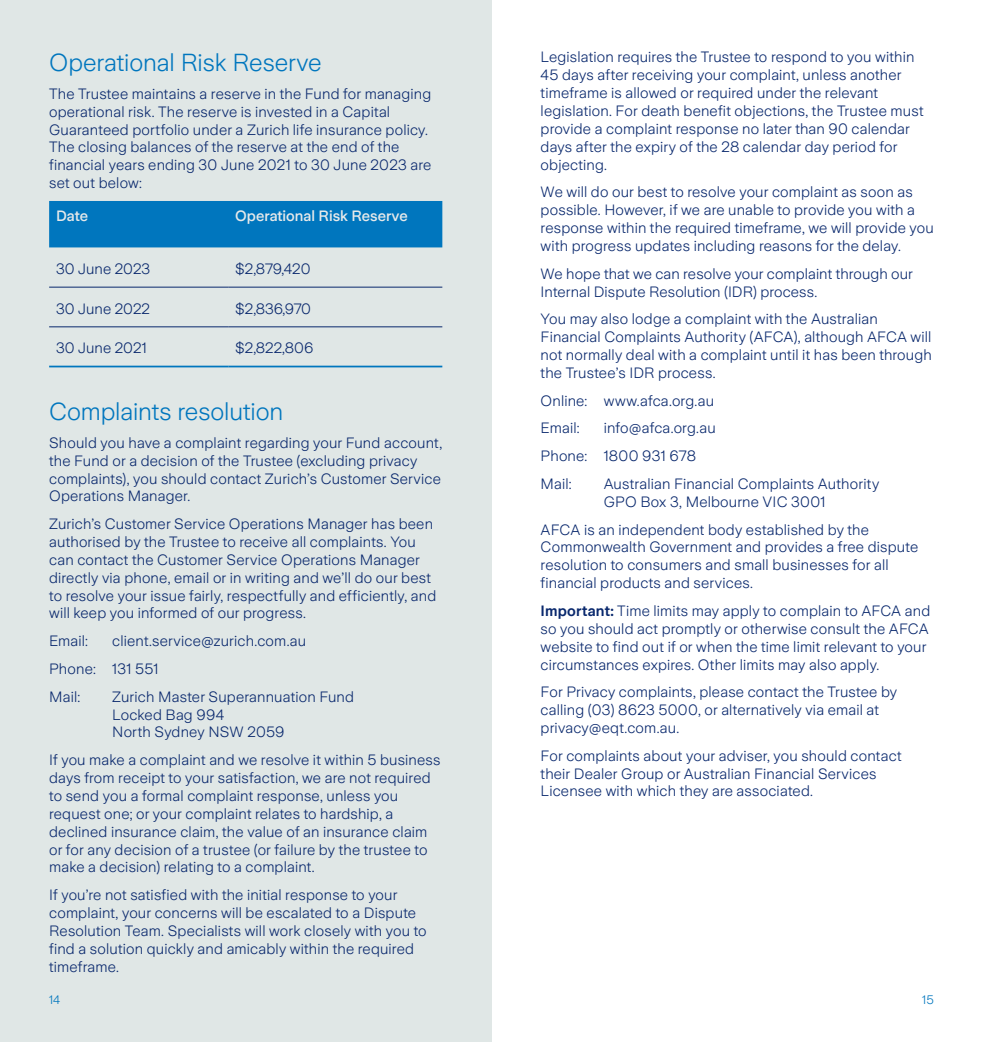
<style>
.page{position:relative;width:983px;height:1042px;background:#fff}
.page>*{position:absolute;margin:0;border:0;box-sizing:border-box;transform-origin:0 0}
.Head_3_14pt{font:300 24.5px "Zurich Sans";letter-spacing:-.005em;color:#0076be}
.Body_DarkBlue_9pt{font:300 14.88px/17.8px "Zurich Sans";letter-spacing:.01em;color:#09286d}
.Table_Head_9pt_ZWhit{font:500 14.88px "Zurich Sans";color:#e6e9ea}
.t1{font:300 12.25px "Zurich Sans";color:#0076be}
.s1{font-weight:600}
</style>
<div class="page">
<div style="left:0;top:0;width:491px;height:1042px;background:#e0e7e6"></div>
<div style="left:49px;top:201px;width:393px;height:46px;background:#0076be"></div>
<hr style="left:49px;top:366px;width:179px;height:1px;background:#0076be">
<hr style="left:228px;top:366px;width:214px;height:1px;background:#0076be">
<hr style="left:49px;top:287px;width:179px;height:1px;background:#09286d">
<hr style="left:228px;top:287px;width:214px;height:1px;background:#09286d">
<hr style="left:49px;top:326px;width:179px;height:1px;background:#09286d">
<hr style="left:228px;top:326px;width:214px;height:1px;background:#09286d">
<p class="Head_3_14pt" style="left:49px;top:49px;width:274px">Operational Risk Reserve</p>
<p class="Body_DarkBlue_9pt" style="left:49px;top:85px;width:383px">The Trustee maintains a reserve in the Fund for managing operational risk. The reserve is invested in a Capital Guaranteed portfolio under a Zurich life insurance policy.<br>The closing balances of the reserve at the end of the financial years ending 30 June 2021 to 30 June 2023 are set out below:</p>
<p class="Table_Head_9pt_ZWhit" style="left:56px;top:208px;width:33px">Date</p>
<p class="Table_Head_9pt_ZWhit" style="left:235px;top:208px;width:174px">Operational Risk Reserve</p>
<p class="Body_DarkBlue_9pt" style="left:56px;top:260px;width:96px">30 June 2023</p>
<p class="Body_DarkBlue_9pt" style="left:235px;top:260px;width:77px">$2,879,420</p>
<p class="Body_DarkBlue_9pt" style="left:56px;top:300px;width:95px">30 June 2022</p>
<p class="Body_DarkBlue_9pt" style="left:235px;top:300px;width:77px">$2,836,970</p>
<p class="Body_DarkBlue_9pt" style="left:56px;top:339px;width:92px">30 June 2021</p>
<p class="Body_DarkBlue_9pt" style="left:235px;top:339px;width:80px">$2,822,806</p>
<p class="Head_3_14pt" style="left:49px;top:398px;width:235px">Complaints resolution</p>
<p class="Body_DarkBlue_9pt" style="left:49px;top:434px;width:394px">Should you have a complaint regarding your Fund account, the Fund or a decision of the Trustee (excluding privacy complaints), you should contact Zurich’s Customer Service Operations Manager.</p>
<p class="Body_DarkBlue_9pt" style="left:49px;top:515px;width:388px">Zurich’s Customer Service Operations Manager has been authorised by the Trustee to receive all complaints. You can contact the Customer Service Operations Manager directly via phone, email or in writing and we’ll do our best to resolve your issue fairly, respectfully and efficiently, and will keep you informed of our progress.</p>
<p class="Body_DarkBlue_9pt" style="left:49px;top:632px;width:40px">Email:</p>
<p class="Body_DarkBlue_9pt" style="left:112px;top:632px;width:195px">client.service@zurich.com.au</p>
<p class="Body_DarkBlue_9pt" style="left:49px;top:660px;width:111px">Phone: 131 551</p>
<p class="Body_DarkBlue_9pt" style="left:49px;top:688px;width:33px">Mail:</p>
<p class="Body_DarkBlue_9pt" style="left:112px;top:688px;width:243px">Zurich Master Superannuation Fund<br>Locked Bag 994<br>North Sydney NSW 2059</p>
<p class="Body_DarkBlue_9pt" style="left:49px;top:751px;width:393px">If you make a complaint and we resolve it within 5 business days from receipt to your satisfaction, we are not required to send you a formal complaint response, unless you request one; or your complaint relates to hardship, a declined insurance claim, the value of an insurance claim or for any decision of a trustee (or failure by the trustee to make a decision) relating to a complaint.</p>
<p class="Body_DarkBlue_9pt" style="left:49px;top:886px;width:379px">If you’re not satisfied with the initial response to your complaint, your concerns will be escalated to a Dispute Resolution Team. Specialists will work closely with you to find a solution quickly and amicably within the required timeframe.</p>
<p class="Body_DarkBlue_9pt" style="left:540px;top:49px;width:384px">Legislation requires the Trustee to respond to you within 45 days after receiving your complaint, unless another timeframe is allowed or required under the relevant legislation. For death benefit objections, the Trustee must provide a complaint response no later than 90 calendar days after the expiry of the 28 calendar day period for objecting.</p>
<p class="Body_DarkBlue_9pt" style="left:540px;top:183px;width:394px">We will do our best to resolve your complaint as soon as possible. However, if we are unable to provide you with a response within the required timeframe, we will provide you with progress updates including reasons for the delay.</p>
<p class="Body_DarkBlue_9pt" style="left:540px;top:265px;width:373px">We hope that we can resolve your complaint through our<br>Internal Dispute Resolution (IDR) process.</p>
<p class="Body_DarkBlue_9pt" style="left:540px;top:310px;width:392px">You may also lodge a complaint with the Australian Financial Complaints Authority (AFCA), although AFCA will not normally deal with a complaint until it has been through the Trustee’s IDR process.</p>
<p class="Body_DarkBlue_9pt" style="left:540px;top:392px;width:175px">Online: www.afca.org.au</p>
<p class="Body_DarkBlue_9pt" style="left:540px;top:419px;width:40px">Email:</p>
<p class="Body_DarkBlue_9pt" style="left:603px;top:419px;width:113px">info@afca.org.au</p>
<p class="Body_DarkBlue_9pt" style="left:540px;top:447px;width:157px">Phone: 1800 931 678</p>
<p class="Body_DarkBlue_9pt" style="left:540px;top:475px;width:33px">Mail:</p>
<p class="Body_DarkBlue_9pt" style="left:603px;top:475px;width:277px">Australian Financial Complaints Authority<br>GPO Box 3, Melbourne VIC 3001</p>
<p class="Body_DarkBlue_9pt" style="left:540px;top:521px;width:379px">AFCA is an independent body established by the Commonwealth Government and provides a free dispute resolution to consumers and small businesses for all financial products and services.</p>
<p class="Body_DarkBlue_9pt" style="left:540px;top:602px;width:391px"><span class="s1">Important:</span> Time limits may apply to complain to AFCA and so you should act promptly or otherwise consult the AFCA website to find out if or when the time limit relevant to your circumstances expires. Other limits may also apply.</p>
<p class="Body_DarkBlue_9pt" style="left:540px;top:683px;width:358px">For Privacy complaints, please contact the Trustee by calling (03) 8623 5000, or alternatively via email at privacy@eqt.com.au.</p>
<p class="Body_DarkBlue_9pt" style="left:540px;top:747px;width:362px">For complaints about your adviser, you should contact their Dealer Group or Australian Financial Services<br>Licensee with which they are associated.</p>
<p class="t1" style="left:49px;top:993px;width:13px">14</p>
<p class="t1" style="left:922px;top:993px;width:13px">15</p>
</div>
